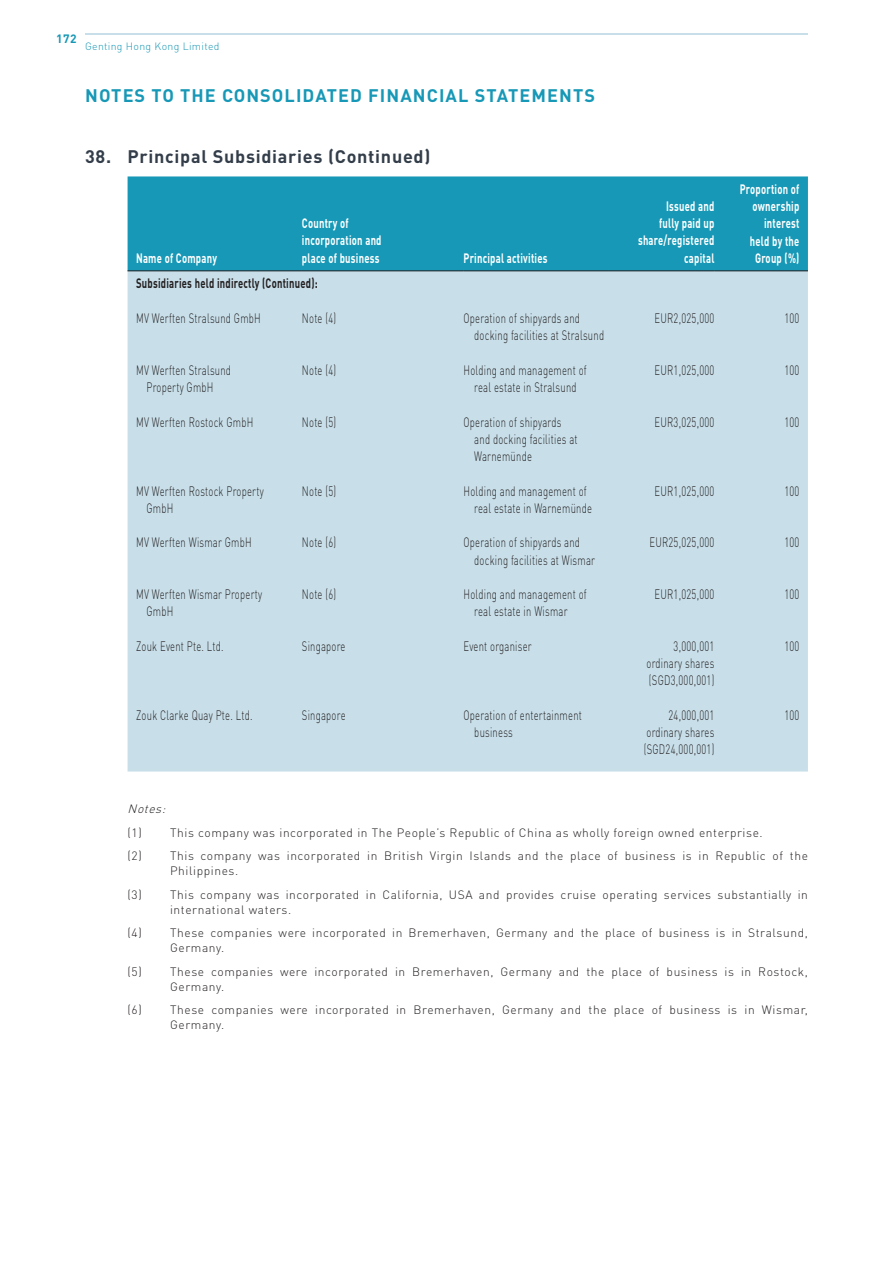
<style>
.page{position:relative;width:893px;height:1263px;background:#fff}
.page>*{position:absolute;margin:0;border:0;box-sizing:border-box;transform-origin:0 0}
.t1{font:700 18px "DIN Pro";letter-spacing:.06em;color:#1798b6}
.t2{font:700 18px "DIN Pro";letter-spacing:.04em;color:#333e4a}
.t3{font:300 13.5px/17.2px "DIN Pro";letter-spacing:.025em;color:#231f20;scale:.7 1}
.t4{font:700 13.5px/17.2px "DIN Pro";letter-spacing:.025em;color:#fff;text-align:right;scale:.7 1}
.t5{font:700 13.5px "DIN Pro";letter-spacing:.025em;color:#231f20;scale:.7 1}
.t6{font:300 12px/23.5px "DIN Pro";letter-spacing:.05em;color:#231f20}
.t7{font:italic 300 12px "DIN Pro";color:#231f20}
.t8{font:700 12px "DIN Pro";color:#1798b6}
.t9{font:300 10.5px "DIN Pro";letter-spacing:.03em;color:#1798b6}
</style>
<div class="page">
<hr style="left:85px;top:33px;width:723px;height:2px;background:#c8dfe9">
<div style="left:128px;top:176px;width:680px;height:94px;background:#1798b6"></div>
<div style="left:128px;top:271px;width:680px;height:500px;background:#c8dfe9"></div>
<hr style="left:128px;top:270px;width:174px;height:1px;background:#231f20">
<hr style="left:302px;top:270px;width:161px;height:1px;background:#231f20">
<hr style="left:463px;top:270px;width:145px;height:1px;background:#231f20">
<hr style="left:608px;top:270px;width:106px;height:1px;background:#231f20">
<hr style="left:714px;top:270px;width:94px;height:1px;background:#231f20">
<p class="t8" style="left:56px;top:31px;width:22px">172</p>
<p class="t9" style="left:85px;top:39px;width:136px">Genting Hong Kong Limited</p>
<h1 class="t1" style="left:85px;top:83px;width:511px">NOTES TO THE CONSOLIDATED FINANCIAL STATEMENTS</h1>
<h1 class="t2" style="left:85px;top:144px;width:347px">38. Principal Subsidiaries (Continued)</h1>
<p class="t4" style="left:136px;top:249px;width:117px">Name of Company</p>
<p class="t4" style="left:302px;top:214px;width:115px;text-align:left">Country of incorporation and place of business</p>
<p class="t4" style="left:463px;top:249px;width:122px">Principal activities</p>
<p class="t4" style="left:638px;top:197px;width:111px">Issued and<br>fully paid up share/registered capital</p>
<p class="t4" style="left:740px;top:180px;width:87px">Proportion of ownership interest<br>held by the<br>Group (%)</p>
<p class="t5" style="left:136px;top:274px;width:261px">Subsidiaries held indirectly (Continued):</p>
<p class="t3" style="left:136px;top:309px;width:180px">MV Werften Stralsund GmbH</p>
<p class="t3" style="left:302px;top:309px;width:50px">Note (4)</p>
<p class="t3" style="left:474px;top:309px;width:187px;text-indent:-11px">Operation of shipyards and docking facilities at Stralsund</p>
<p class="t3" style="left:654px;top:309px;width:87px">EUR2,025,000</p>
<p class="t3" style="left:784px;top:309px;width:23px">100</p>
<p class="t3" style="left:136px;top:361px;width:137px;text-align:center">MV Werften Stralsund<br>Property GmbH</p>
<p class="t3" style="left:302px;top:361px;width:50px">Note (4)</p>
<p class="t3" style="left:463px;top:361px;width:178px;text-align:center">Holding and management of real estate in Stralsund</p>
<p class="t3" style="left:654px;top:361px;width:87px">EUR1,025,000</p>
<p class="t3" style="left:784px;top:361px;width:23px">100</p>
<p class="t3" style="left:136px;top:412px;width:169px">MV Werften Rostock GmbH</p>
<p class="t3" style="left:302px;top:412px;width:50px">Note (5)</p>
<p class="t3" style="left:474px;top:412px;width:149px;text-indent:-11px">Operation of shipyards and docking facilities at<br>Warnemünde</p>
<p class="t3" style="left:655px;top:412px;width:87px">EUR3,025,000</p>
<p class="t3" style="left:784px;top:412px;width:23px">100</p>
<p class="t3" style="left:147px;top:481px;width:169px;text-indent:-10px">MV Werften Rostock Property<br>GmbH</p>
<p class="t3" style="left:302px;top:481px;width:50px">Note (5)</p>
<p class="t3" style="left:474px;top:481px;width:170px;text-indent:-11px">Holding and management of real estate in Warnemünde</p>
<p class="t3" style="left:654px;top:481px;width:87px">EUR1,025,000</p>
<p class="t3" style="left:784px;top:481px;width:23px">100</p>
<p class="t3" style="left:136px;top:533px;width:167px">MV Werften Wismar GmbH</p>
<p class="t3" style="left:302px;top:533px;width:50px">Note (6)</p>
<p class="t3" style="left:474px;top:533px;width:174px;text-indent:-11px">Operation of shipyards and docking facilities at Wismar</p>
<p class="t3" style="left:649px;top:533px;width:94px">EUR25,025,000</p>
<p class="t3" style="left:784px;top:533px;width:23px">100</p>
<p class="t3" style="left:147px;top:585px;width:167px;text-indent:-10px">MV Werften Wismar Property<br>GmbH</p>
<p class="t3" style="left:302px;top:585px;width:50px">Note (6)</p>
<p class="t3" style="left:474px;top:585px;width:162px;text-indent:-11px">Holding and management of real estate in Wismar</p>
<p class="t3" style="left:654px;top:585px;width:87px">EUR1,025,000</p>
<p class="t3" style="left:784px;top:585px;width:23px">100</p>
<p class="t3" style="left:136px;top:637px;width:127px">Zouk Event Pte. Ltd.</p>
<p class="t3" style="left:302px;top:637px;width:64px">Singapore</p>
<p class="t3" style="left:463px;top:637px;width:99px">Event organiser</p>
<p class="t3" style="left:646px;top:637px;width:99px;text-align:justify;text-indent:27px">3,000,001 ordinary shares (SGD3,000,001)</p>
<p class="t3" style="left:784px;top:637px;width:23px">100</p>
<p class="t3" style="left:136px;top:706px;width:168px">Zouk Clarke Quay Pte. Ltd.</p>
<p class="t3" style="left:302px;top:706px;width:64px">Singapore</p>
<p class="t3" style="left:474px;top:706px;width:155px;text-indent:-11px">Operation of entertainment business</p>
<p class="t3" style="left:644px;top:706px;width:102px;text-align:justify;text-indent:25px">24,000,001 ordinary shares (SGD24,000,001)</p>
<p class="t3" style="left:784px;top:706px;width:23px">100</p>
<p class="t7" style="left:128px;top:800px;width:43px">Notes:</p>
<p class="t6" style="left:128px;top:820px;width:682px">(1) This company was incorporated in The People’s Republic of China as wholly foreign owned enterprise.<br>(2) This company was incorporated in British Virgin Islands and the place of business is in Republic of the</p>
<p class="t6" style="left:128px;top:858px;width:682px;text-indent:43px">Philippines.<br>(3) This company was incorporated in California, USA and provides cruise operating services substantially in</p>
<p class="t6" style="left:128px;top:897px;width:682px;text-indent:43px">international waters.<br>(4) These companies were incorporated in Bremerhaven, Germany and the place of business is in Stralsund,</p>
<p class="t6" style="left:128px;top:935px;width:682px;text-indent:43px">Germany.<br>(5) These companies were incorporated in Bremerhaven, Germany and the place of business is in Rostock,</p>
<p class="t6" style="left:128px;top:974px;width:682px;text-indent:43px">Germany.<br>(6) These companies were incorporated in Bremerhaven, Germany and the place of business is in Wismar,</p>
<p class="t6" style="left:170px;top:1012px;width:56px">Germany.</p>
</div>
